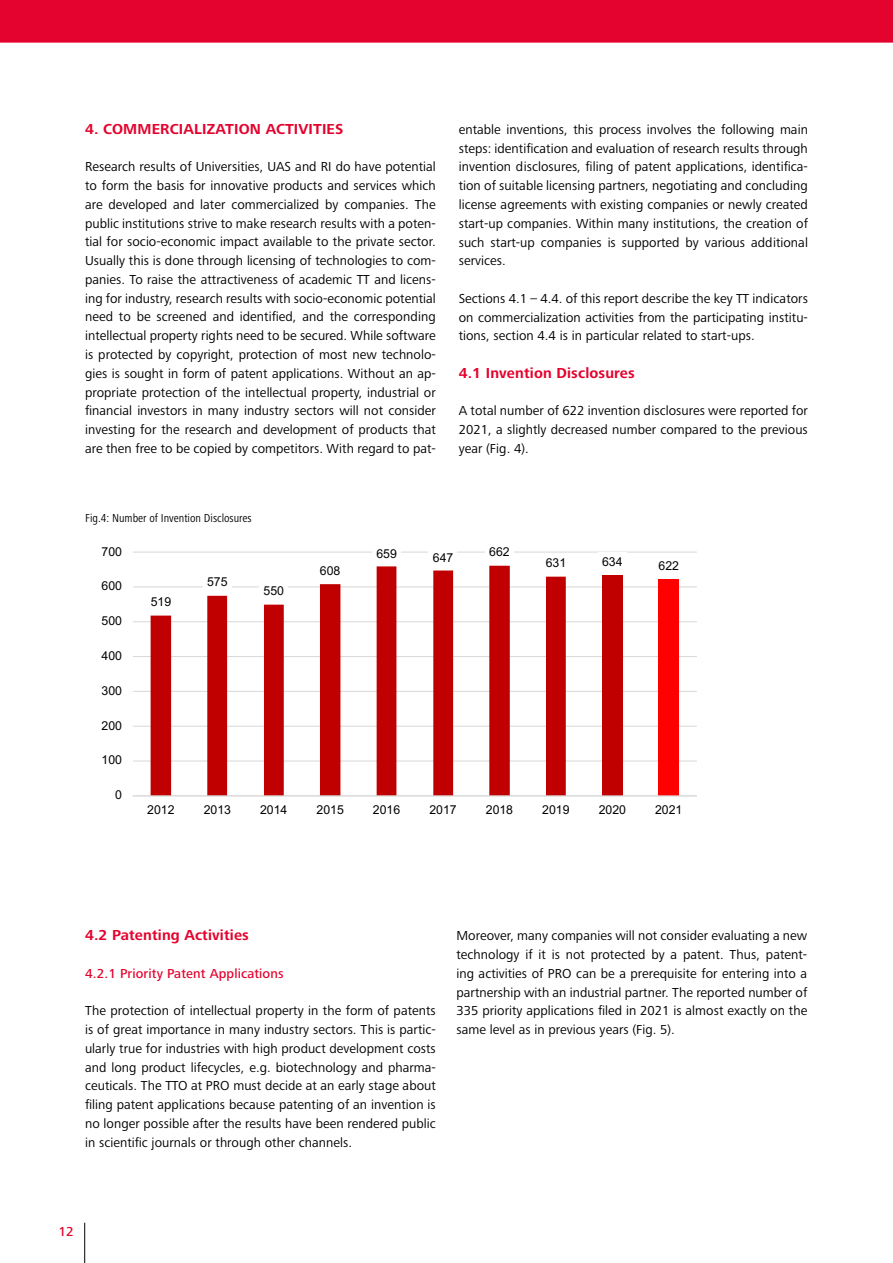
<style>
.page{position:relative;width:893px;height:1263px;background:#fff}
.page>*{position:absolute;margin:0;border:0;box-sizing:border-box;transform-origin:0 0}
.t1{font:700 15px "Frutiger Next Pro";letter-spacing:.01em;color:#e4032e}
.t2{font:13.5px/18.8px "Frutiger Next Pro";letter-spacing:.005em;color:#000;text-align:justify}
.t3{font:500 13.5px "Frutiger Next Pro";letter-spacing:.01em;color:#e4032e}
.t4{font:12.3px "Arial";color:#000}
.t5{font:condensed 12px "Frutiger Next Pro";color:#000}
</style>
<div class="page">
<div style="left:0;top:0;width:893px;height:43px;background:#e4032e"></div>
<hr style="left:84px;top:1223px;width:1px;height:40px;background:#000">
<hr style="left:133px;top:760px;width:564px;height:1px;background:#d9d9d9">
<hr style="left:133px;top:726px;width:564px;height:1px;background:#d9d9d9">
<hr style="left:133px;top:691px;width:564px;height:1px;background:#d9d9d9">
<hr style="left:133px;top:656px;width:564px;height:1px;background:#d9d9d9">
<hr style="left:133px;top:621px;width:564px;height:1px;background:#d9d9d9">
<hr style="left:133px;top:586px;width:564px;height:1px;background:#d9d9d9">
<hr style="left:133px;top:551px;width:564px;height:2px;background:#d9d9d9">
<div style="left:602px;top:575px;width:20px;height:221px;background:#c00000"></div>
<div style="left:659px;top:579px;width:20px;height:217px;background:#f00"></div>
<svg style="left:151px;top:566px;width:415px;height:229px"></svg>
<hr style="left:133px;top:795px;width:564px;height:1px;background:#d9d9d9">
<div style="left:147px;top:593px;width:28px;height:18px;background:#fff"></div>
<div style="left:203px;top:573px;width:29px;height:19px;background:#fff"></div>
<div style="left:259px;top:582px;width:29px;height:18px;background:#fff"></div>
<div style="left:316px;top:562px;width:29px;height:18px;background:#fff"></div>
<div style="left:373px;top:544px;width:28px;height:18px;background:#fff"></div>
<div style="left:428px;top:549px;width:29px;height:17px;background:#fff"></div>
<div style="left:485px;top:543px;width:29px;height:19px;background:#fff"></div>
<div style="left:542px;top:554px;width:29px;height:18px;background:#fff"></div>
<p class="t1" style="left:85px;top:120px;width:260px">4. COMMERCIALIZATION ACTIVITIES</p>
<p class="t2" style="left:85px;top:158px;width:352px">Research results of Universities, UAS and RI do have potential to form the basis for innovative products and services which are developed and later commercialized by companies. The public institutions strive to make research results with a poten&shy;tial for socio-economic impact available to the private sector.<br>Usually this is done through licensing of technologies to com&shy;panies. To raise the attractiveness of academic TT and licens&shy;ing for industry, research results with socio-economic potential need to be screened and identified, and the corresponding intellectual property rights need to be secured. While software is protected by copyright, protection of most new technolo&shy;gies is sought in form of patent applications. Without an ap&shy;propriate protection of the intellectual property, industrial or financial investors in many industry sectors will not consider investing for the research and development of products that are then free to be copied by competitors. With regard to pat-</p>
<p class="t5" style="left:85px;top:511px;width:168px">Fig.4: Number of Invention Disclosures</p>
<p class="t2" style="left:459px;top:120px;width:351px">entable inventions, this process involves the following main steps: identification and evaluation of research results through invention disclosures, filing of patent applications, identifica&shy;tion of suitable licensing partners, negotiating and concluding license agreements with existing companies or newly created start-up companies. Within many institutions, the creation of such start-up companies is supported by various additional services.</p>
<p class="t2" style="left:459px;top:289px;width:351px">Sections 4.1 – 4.4. of this report describe the key TT indicators on commercialization activities from the participating institu&shy;tions, section 4.4 is in particular related to start-ups.</p>
<p class="t1" style="left:459px;top:364px;width:177px">4.1 Invention Disclosures</p>
<p class="t2" style="left:459px;top:401px;width:351px">A total number of 622 invention disclosures were reported for 2021, a slightly decreased number compared to the previous year (Fig. 4).</p>
<p class="t4" style="left:102px;top:543px;width:22px">700</p>
<p class="t4" style="left:102px;top:577px;width:22px">600</p>
<p class="t4" style="left:102px;top:612px;width:22px">500</p>
<p class="t4" style="left:102px;top:647px;width:22px">400</p>
<p class="t4" style="left:102px;top:682px;width:22px">300</p>
<p class="t4" style="left:102px;top:717px;width:22px">200</p>
<p class="t4" style="left:102px;top:752px;width:22px">100</p>
<p class="t4" style="left:115px;top:786px;width:8px">0</p>
<p class="t4" style="left:151px;top:593px;width:22px">519</p>
<p class="t4" style="left:207px;top:573px;width:22px">575</p>
<p class="t4" style="left:264px;top:582px;width:22px">550</p>
<p class="t4" style="left:320px;top:562px;width:22px">608</p>
<p class="t4" style="left:376px;top:545px;width:22px">659</p>
<p class="t4" style="left:433px;top:549px;width:22px">647</p>
<p class="t4" style="left:489px;top:543px;width:22px">662</p>
<p class="t4" style="left:546px;top:554px;width:22px">631</p>
<p class="t4" style="left:602px;top:553px;width:22px">634</p>
<p class="t4" style="left:658px;top:557px;width:22px">622</p>
<p class="t4" style="left:147px;top:801px;width:29px">2012</p>
<p class="t4" style="left:204px;top:801px;width:29px">2013</p>
<p class="t4" style="left:260px;top:801px;width:29px">2014</p>
<p class="t4" style="left:317px;top:801px;width:29px">2015</p>
<p class="t4" style="left:373px;top:801px;width:29px">2016</p>
<p class="t4" style="left:429px;top:801px;width:29px">2017</p>
<p class="t4" style="left:486px;top:801px;width:29px">2018</p>
<p class="t4" style="left:542px;top:801px;width:29px">2019</p>
<p class="t4" style="left:599px;top:801px;width:29px">2020</p>
<p class="t4" style="left:655px;top:801px;width:29px">2021</p>
<p class="t1" style="left:85px;top:927px;width:165px">4.2 Patenting Activities</p>
<p class="t3" style="left:85px;top:965px;width:200px">4.2.1 Priority Patent Applications</p>
<p class="t2" style="left:85px;top:1001px;width:352px">The protection of intellectual property in the form of patents is of great importance in many industry sectors. This is partic&shy;ularly true for industries with high product development costs and long product lifecycles, e.g. biotechnology and pharma&shy;ceuticals. The TTO at PRO must decide at an early stage about filing patent applications because patenting of an invention is no longer possible after the results have been rendered public in scientific journals or through other channels.</p>
<p class="t2" style="left:456px;top:926px;width:352px">Moreover, many companies will not consider evaluating a new technology if it is not protected by a patent. Thus, patent&shy;ing activities of PRO can be a prerequisite for entering into a partnership with an industrial partner. The reported number of 335 priority applications filed in 2021 is almost exactly on the same level as in previous years (Fig. 5).</p>
<p class="t3" style="left:58px;top:1223px;width:17px">12</p>
</div>
